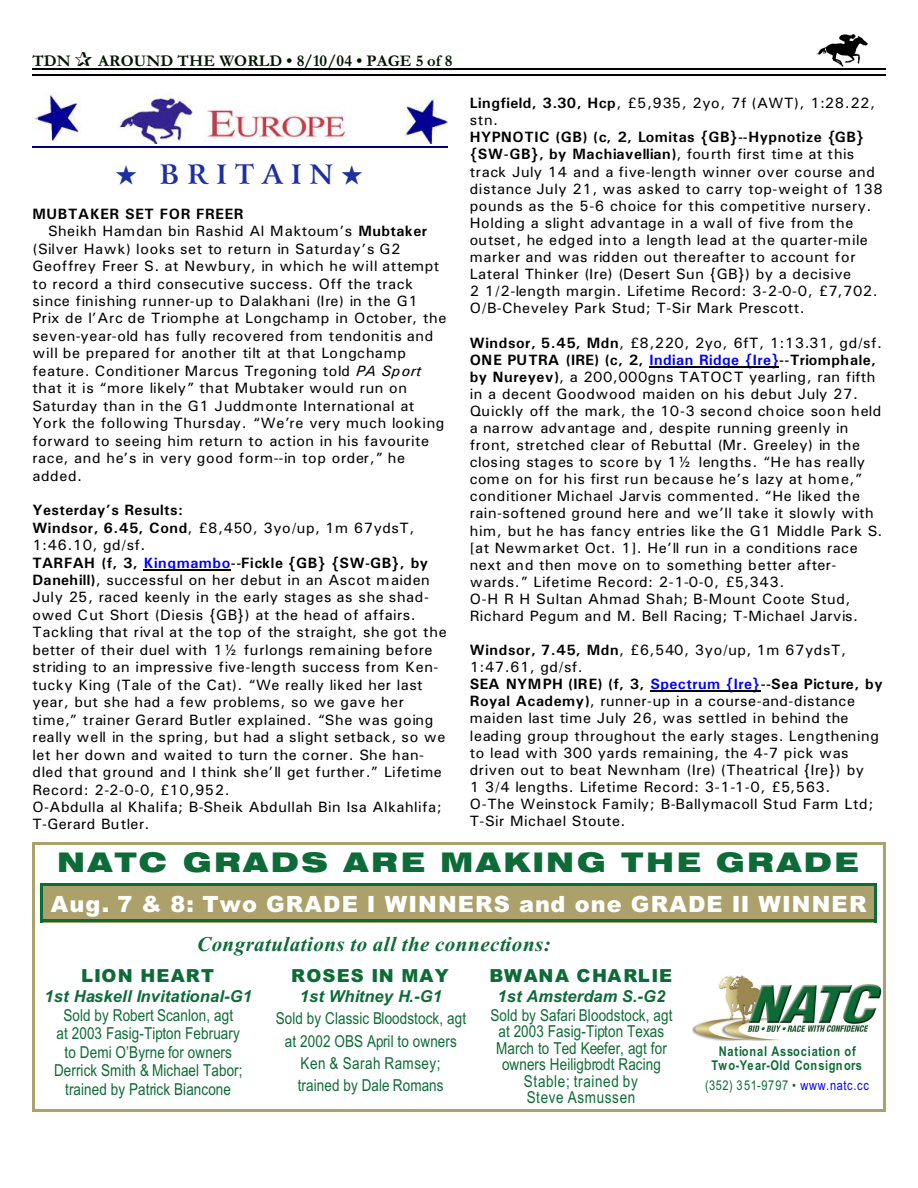
<style>
.page{position:relative;width:918px;height:1188px;background:#fff}
.page>*{position:absolute;margin:0;border:0;box-sizing:border-box;transform-origin:0 0}
.t1{font:27px "Swis 721 Blk Ex BT";letter-spacing:.1em;color:#0d6b38}
.t2{font:700 27px "Arrus BT";letter-spacing:.295em;color:#1c30a1}
.t3{font:900 22.35px "Arial";letter-spacing:.05em;color:#fff}
.t4{font:italic 700 21px "Times New Roman";letter-spacing:.02em;color:#0d6b38}
.t5{font:900 18px "Arial";letter-spacing:.065em;color:#0d6b38}
.t6{font:16.5px/16.5px "Arial Narrow";letter-spacing:.005em;color:#0d6b38;text-align:center}
.t7{font:italic 700 16.5px "Arial";letter-spacing:.01em;color:#0d6b38}
.t8{font:700 16.5px "Garamond";letter-spacing:.005em;color:#001400}
.t9{font:15px/17.1px "Univers";letter-spacing:.035em;color:#000}
.t10{font:15px "Univers";letter-spacing:.06em;color:#000}
.t11{font:700 15px "Univers";letter-spacing:.04em;color:#000}
.t12{font:700 13.5px/13.8px "Arial Narrow";letter-spacing:.06em;color:#0d6b38;text-align:center}
.t13{font:13.5px "Arial Narrow";letter-spacing:.045em;color:#0d6b38}
.s1{font-weight:700}
.s2{font-style:italic}
.s3{font-weight:700;color:#00f}
.s4{color:#00f}
</style>
<div class="page">
<img style="left:817px;top:35px;width:51px;height:31px">
<hr style="left:32px;top:68px;width:853px;height:1px;background:#000">
<hr style="left:32px;top:75px;width:853px;height:1px;background:#000">
<img style="left:693px;top:976px;width:189px;height:64px">
<div style="left:40px;top:883px;width:837px;height:39px;background:#ada16b"></div>
<hr style="left:40px;top:883px;width:3px;height:39px;background:#0d6b38">
<hr style="left:875px;top:883px;width:2px;height:39px;background:#0d6b38">
<hr style="left:40px;top:883px;width:837px;height:3px;background:#0d6b38">
<hr style="left:40px;top:920px;width:837px;height:2px;background:#0d6b38">
<hr style="left:32px;top:842px;width:3px;height:270px;background:#ada16b">
<hr style="left:883px;top:842px;width:2px;height:270px;background:#ada16b">
<hr style="left:32px;top:842px;width:853px;height:3px;background:#ada16b">
<hr style="left:32px;top:1110px;width:853px;height:2px;background:#ada16b">
<img style="left:32px;top:94px;width:416px;height:49px">
<hr style="left:32px;top:147px;width:416px;height:1px;background:#000080">
<hr style="left:143px;top:569px;width:88px;height:1px;background:#000">
<hr style="left:650px;top:366px;width:129px;height:1px;background:#000">
<hr style="left:650px;top:691px;width:111px;height:1px;background:#000">
<p class="t8" style="left:32px;top:55px;width:40px">TDN</p>
<p class="t8" style="left:98px;top:55px;width:356px">AROUND THE WORLD • 8/10/04 • PAGE 5 of 8</p>
<h1 class="t2" style="left:116px;top:164px;width:248px">★ BRITAIN★</h1>
<p class="t11" style="left:32px;top:208px;width:213px">MUBTAKER SET FOR FREER</p>
<p class="t9" style="left:48px;top:224px;width:381px">Sheikh Hamdan bin Rashid Al Maktoum’s <span class="s1">Mubtaker</span></p>
<p class="t9" style="left:32px;top:241px;width:370px">(Silver Hawk) looks set to return in Saturday’s G2</p>
<p class="t9" style="left:32px;top:259px;width:409px">Geoffrey Freer S. at Newbury, in which he will attempt</p>
<p class="t9" style="left:32px;top:276px;width:382px">to record a third consecutive success. Off the track</p>
<p class="t9" style="left:32px;top:294px;width:387px">since finishing runner-up to Dalakhani (Ire) in the G1</p>
<p class="t9" style="left:32px;top:311px;width:416px">Prix de l’Arc de Triomphe at Longchamp in October, the</p>
<p class="t9" style="left:32px;top:329px;width:402px">seven-year-old has fully recovered from tendonitis and</p>
<p class="t10" style="left:32px;top:348px;width:375px">will be prepared for another tilt at that Longchamp</p>
<p class="t9" style="left:32px;top:363px;width:391px">feature. Conditioner Marcus Tregoning told <span class="s2">PA Sport</span></p>
<p class="t9" style="left:32px;top:381px;width:376px">that it is “more likely” that Mubtaker would run on</p>
<p class="t9" style="left:32px;top:398px;width:384px">Saturday than in the G1 Juddmonte International at</p>
<p class="t9" style="left:32px;top:416px;width:414px">York the following Thursday. “We’re very much looking</p>
<p class="t9" style="left:32px;top:433px;width:398px">forward to seeing him return to action in his favourite</p>
<p class="t9" style="left:32px;top:451px;width:374px">race, and he’s in very good form--in top order,” he</p>
<p class="t9" style="left:32px;top:468px;width:51px">added.</p>
<p class="t9" style="left:32px;top:503px;width:416px"><span class="s1">Yesterday’s Results:<br>Windsor, 6.45, Cond</span>, £8,450, 3yo/up, 1m 67ydsT, 1:46.10, gd/sf.<br><span class="s1">TARFAH (f, 3,</span> <span class="s3">Kingmambo</span><span class="s1">--Fickle {GB} {SW-GB}, by Danehill)</span>, successful on her debut in an Ascot maiden July 25, raced keenly in the early stages as she shad&shy;owed Cut Short (Diesis {GB}) at the head of affairs.<br>Tackling that rival at the top of the straight, she got the better of their duel with 1½ furlongs remaining before striding to an impressive five-length success from Ken&shy;tucky King (Tale of the Cat). “We really liked her last year, but she had a few problems, so we gave her time,” trainer Gerard Butler explained. “She was going really well in the spring, but had a slight setback, so we let her down and waited to turn the corner. She han&shy;dled that ground and I think she’ll get further.” Lifetime Record: 2-2-0-0, £10,952.<br>O-Abdulla al Khalifa; B-Sheik Abdullah Bin Isa Alkahlifa; T-Gerard Butler.</p>
<p class="t9" style="left:470px;top:96px;width:407px"><span class="s1">Lingfield, 3.30, Hcp</span>, £5,935, 2yo, 7f (AWT), 1:28.22, stn.</p>
<p class="t9" style="left:470px;top:130px;width:415px"><span class="s1">HYPNOTIC (GB) (c, 2, Lomitas {GB}--Hypnotize {GB} {SW-GB}, by Machiavellian)</span>, fourth first time at this track July 14 and a five-length winner over course and distance July 21, was asked to carry top-weight of 138 pounds as the 5-6 choice for this competitive nursery.<br>Holding a slight advantage in a wall of five from the outset, he edged into a length lead at the quarter-mile marker and was ridden out thereafter to account for Lateral Thinker (Ire) (Desert Sun {GB}) by a decisive<br>2 1/2-length margin. Lifetime Record: 3-2-0-0, £7,702.<br>O/B-Cheveley Park Stud; T-Sir Mark Prescott.</p>
<p class="t9" style="left:470px;top:335px;width:414px"><span class="s1">Windsor, 5.45, Mdn</span>, £8,220, 2yo, 6fT, 1:13.31, gd/sf.<br><span class="s1">ONE PUTRA (IRE) (c, 2,</span> <span class="s3">Indian Ridge {Ire}</span><span class="s1">--Triomphale, by Nureyev)</span>, a 200,000gns TATOCT yearling, ran fifth in a decent Goodwood maiden on his debut July 27.<br>Quickly off the mark, the 10-3 second choice soon held a narrow advantage and, despite running greenly in front, stretched clear of Rebuttal (Mr. Greeley) in the closing stages to score by 1½ lengths. “He has really come on for his first run because he’s lazy at home,” conditioner Michael Jarvis commented. “He liked the rain-softened ground here and we’ll take it slowly with him, but he has fancy entries like the G1 Middle Park S. [at Newmarket Oct. 1]. He’ll run in a conditions race next and then move on to something better after&shy;wards.” Lifetime Record: 2-1-0-0, £5,343.<br>O-H R H Sultan Ahmad Shah; B-Mount Coote Stud, Richard Pegum and M. Bell Racing; T-Michael Jarvis.</p>
<p class="t9" style="left:470px;top:643px;width:415px"><span class="s1">Windsor, 7.45, Mdn</span>, £6,540, 3yo/up, 1m 67ydsT, 1:47.61, gd/sf.<br><span class="s1">SEA NYMPH (IRE) (f, 3,</span> <span class="s3">Spectrum {Ire}</span><span class="s1">--Sea Picture, by Royal Academy)</span>, runner-up in a course-and-distance maiden last time July 26, was settled in behind the leading group throughout the early stages. Lengthening to lead with 300 yards remaining, the 4-7 pick was driven out to beat Newnham (Ire) (Theatrical {Ire}) by<br>1 3/4 lengths. Lifetime Record: 3-1-1-0, £5,563.<br>O-The Weinstock Family; B-Ballymacoll Stud Farm Ltd; T-Sir Michael Stoute.</p>
<h1 class="t1" style="left:57px;top:851px;width:803px">NATC GRADS ARE MAKING THE GRADE</h1>
<h2 class="t3" style="left:51px;top:896px;width:817px">Aug. 7 &amp; 8: Two GRADE I WINNERS and one GRADE II WINNER</h2>
<h3 class="t4" style="left:197px;top:937px;width:355px">Congratulations to all the connections:</h3>
<p class="t5" style="left:81px;top:969px;width:135px">LION HEART</p>
<p class="t7" style="left:45px;top:990px;width:209px">1st Haskell Invitational-G1</p>
<p class="t6" style="left:54px;top:1007px;width:190px;line-height:18.5px">Sold by Robert Scanlon, agt<br>at 2003 Fasig-Tipton February to Demi O’Byrne for owners<br>Derrick Smith &amp; Michael Tabor; trained by Patrick Biancone</p>
<p class="t5" style="left:291px;top:969px;width:159px">ROSES IN MAY</p>
<p class="t7" style="left:300px;top:990px;width:144px">1st Whitney H.-G1</p>
<p class="t6" style="left:276px;top:1009px;width:192px;line-height:22.4px">Sold by Classic Bloodstock, agt at 2002 OBS April to owners<br>Ken &amp; Sarah Ramsey;<br>trained by Dale Romans</p>
<p class="t5" style="left:489px;top:969px;width:184px">BWANA CHARLIE</p>
<p class="t7" style="left:497px;top:990px;width:170px">1st Amsterdam S.-G2</p>
<p class="t6" style="left:490px;top:1008px;width:183px">Sold by Safari Bloodstock, agt at 2003 Fasig-Tipton Texas<br>March to Ted Keefer, agt for owners Heiligbrodt Racing<br>Stable; trained by<br>Steve Asmussen</p>
<p class="t12" style="left:711px;top:1046px;width:152px">National Association of<br>Two-Year-Old Consignors</p>
<p class="t13" style="left:705px;top:1080px;width:165px">(352) 351-9797 • <span class="s4">www.natc.cc</span></p>
</div>
